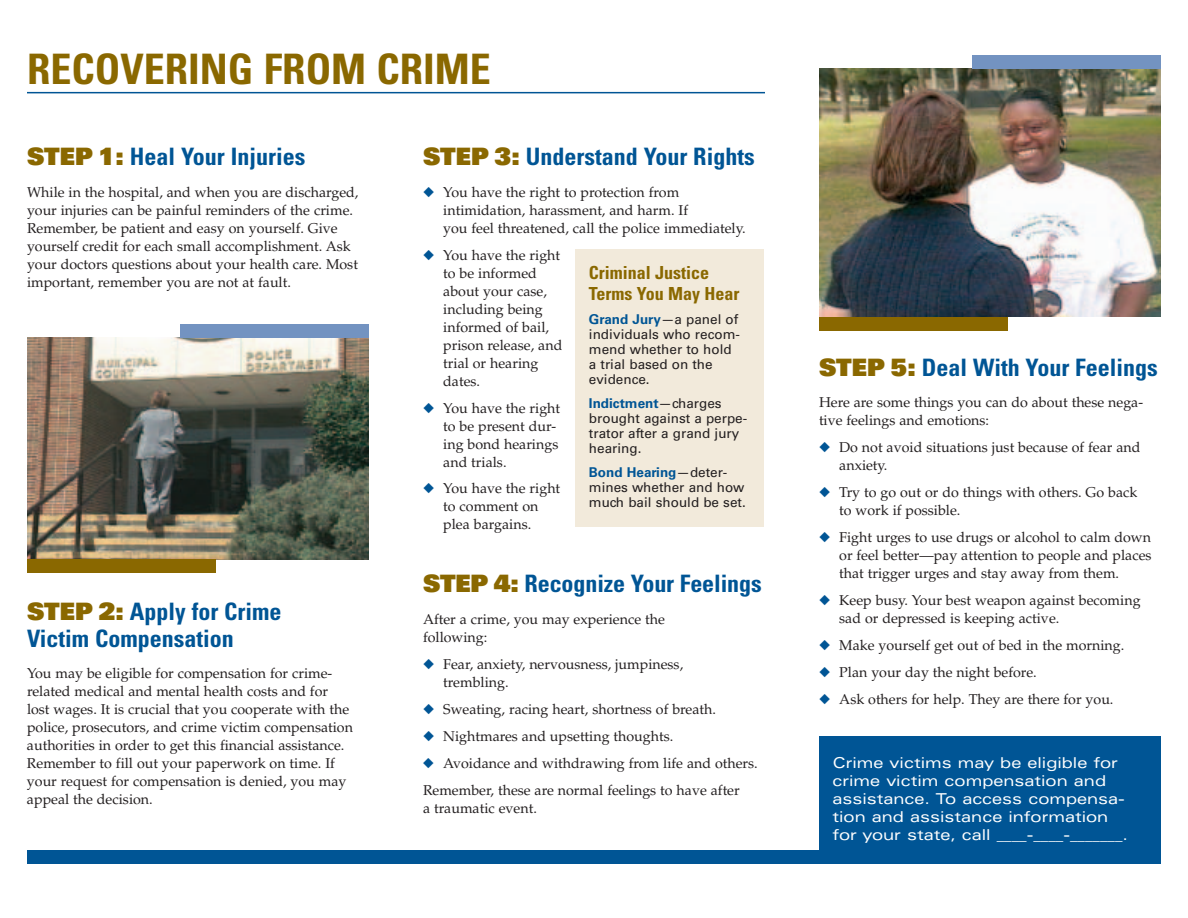
<style>
.page{position:relative;width:1188px;height:918px;background:#fff}
.page>*{position:absolute;margin:0;border:0;box-sizing:border-box;transform-origin:0 0}
.t1{font:700 condensed 42px "Univers";color:#8a6800}
.t2{font:700 condensed 24px/27px "Univers";color:#005595}
.t3{font:700 condensed 18px "Univers";color:#8a6800}
.t4{font:expanded 15px/18px "Univers";color:#fff}
.t5{font:14.25px/18px "Palatino";color:#231f20}
.t6{font:13.5px/15px "Univers";color:#231f20}
.t7{font:700 13.5px "Univers";color:#005595}
.s1{font-weight:900;font-stretch:normal;color:#8a6800}
.s2{color:#005595}
.s3{font-weight:700;color:#005595}
.s4{font-weight:400;color:#231f20}
</style>
<div class="page">
<div style="left:27px;top:850px;width:792px;height:14px;background:#005595"></div>
<div style="left:575px;top:250px;width:189px;height:277px;background:#f2eadb"></div>
<div style="left:819px;top:737px;width:342px;height:127px;background:#005595"></div>
<div style="left:819px;top:317px;width:189px;height:13px;background:#8a6800"></div>
<hr style="left:27px;top:92px;width:738px;height:1px;background:#005595">
<img style="left:27px;top:337px;width:342px;height:223px">
<div style="left:180px;top:324px;width:189px;height:13px;background:#7393c1"></div>
<div style="left:27px;top:560px;width:189px;height:13px;background:#8a6800"></div>
<img style="left:819px;top:68px;width:342px;height:249px">
<div style="left:972px;top:55px;width:189px;height:14px;background:#7393c1"></div>
<h1 class="t1" style="left:27px;top:54px;width:465px">RECOVERING FROM CRIME</h1>
<h2 class="t2" style="left:27px;top:145px;width:280px"><span class="s1">STEP 1:</span> Heal Your Injuries</h2>
<p class="t5" style="left:27px;top:184px;width:333px">While in the hospital, and when you are discharged, your injuries can be painful reminders of the crime.<br>Remember, be patient and easy on yourself. Give yourself credit for each small accomplishment. Ask your doctors questions about your health care. Most important, remember you are not at fault.</p>
<h2 class="t2" style="left:27px;top:599px;width:256px"><span class="s1">STEP 2:</span> Apply for Crime<br>Victim Compensation</h2>
<p class="t5" style="left:27px;top:666px;width:328px">You may be eligible for compensation for crime&shy;related medical and mental health costs and for lost wages. It is crucial that you cooperate with the police, prosecutors, and crime victim compensation</p>
<p class="t5" style="left:27px;top:738px;width:319px">authorities in order to get this financial assistance.</p>
<h2 class="t2" style="left:423px;top:145px;width:333px"><span class="s1">STEP 3:</span> Understand Your Rights</h2>
<p class="t5" style="left:443px;top:184px;width:304px;text-indent:-20px"><span class="s2">❒</span> You have the right to protection from intimidation, harassment, and harm. If<br>you feel threatened, call the police immediately.</p>
<p class="t5" style="left:423px;top:247px;width:139px;text-align:center"><span class="s2">❒</span> You have the right to be informed</p>
<p class="t3" style="left:589px;top:266px;width:122px">Criminal Justice</p>
<p class="t5" style="left:443px;top:283px;width:105px">about your case,</p>
<p class="t3" style="left:589px;top:287px;width:152px">Terms You May Hear</p>
<p class="t5" style="left:443px;top:301px;width:107px">including being informed of bail,</p>
<p class="t6" style="left:589px;top:313px;width:153px"><span class="s3">Grand Jury</span>—a panel of individuals who recom-</p>
<p class="t5" style="left:443px;top:337px;width:121px">prison release, and</p>
<p class="t6" style="left:589px;top:343px;width:144px">mend whether to hold</p>
<p class="t5" style="left:443px;top:355px;width:97px">trial or hearing</p>
<p class="t6" style="left:589px;top:358px;width:125px">a trial based on the</p>
<p class="t5" style="left:443px;top:373px;width:38px">dates.</p>
<p class="t6" style="left:589px;top:373px;width:62px">evidence.</p>
<p class="t5" style="left:423px;top:400px;width:139px"><span class="s2">❒</span> You have the right</p>
<p class="t7" style="left:589px;top:399px;width:134px">Indictment<span class="s4">—charges</span></p>
<p class="t5" style="left:443px;top:418px;width:115px">to be present dur-</p>
<p class="t6" style="left:589px;top:412px;width:160px">brought against a perpe&shy;trator after a grand jury</p>
<p class="t5" style="left:443px;top:436px;width:117px">ing bond hearings</p>
<p class="t6" style="left:589px;top:442px;width:54px">hearing.</p>
<p class="t5" style="left:443px;top:454px;width:65px">and trials.</p>
<p class="t7" style="left:589px;top:468px;width:140px">Bond Hearing<span class="s4">—deter-</span></p>
<p class="t5" style="left:423px;top:481px;width:139px"><span class="s2">❒</span> You have the right</p>
<p class="t6" style="left:589px;top:481px;width:157px">mines whether and how</p>
<p class="t5" style="left:443px;top:499px;width:97px">to comment on</p>
<p class="t6" style="left:589px;top:496px;width:158px">much bail should be set.</p>
<p class="t5" style="left:443px;top:517px;width:90px">plea bargains.</p>
<h2 class="t2" style="left:423px;top:572px;width:340px"><span class="s1">STEP 4:</span> Recognize Your Feelings</h2>
<p class="t5" style="left:423px;top:612px;width:243px">After a crime, you may experience the following:</p>
<p class="t5" style="left:443px;top:657px;width:242px;text-indent:-20px"><span class="s2">❒</span> Fear, anxiety, nervousness, jumpiness, trembling.</p>
<p class="t5" style="left:423px;top:702px;width:295px"><span class="s2">❒</span> Sweating, racing heart, shortness of breath.</p>
<p class="t5" style="left:423px;top:729px;width:252px"><span class="s2">❒</span> Nightmares and upsetting thoughts.</p>
<h2 class="t2" style="left:819px;top:356px;width:340px"><span class="s1">STEP 5:</span> Deal With Your Feelings</h2>
<p class="t5" style="left:819px;top:395px;width:326px">Here are some things you can do about these nega&shy;tive feelings and emotions:</p>
<p class="t5" style="left:839px;top:440px;width:303px;text-indent:-20px"><span class="s2">❒</span> Do not avoid situations just because of fear and anxiety.</p>
<p class="t5" style="left:839px;top:485px;width:300px;text-indent:-20px"><span class="s2">❒</span> Try to go out or do things with others. Go back to work if possible.</p>
<p class="t5" style="left:839px;top:530px;width:314px;text-align:justify;text-indent:-20px"><span class="s2">❒</span> Fight urges to use drugs or alcohol to calm down or feel better—pay attention to people and places that trigger urges and stay away from them.</p>
<p class="t5" style="left:839px;top:593px;width:303px;text-indent:-20px"><span class="s2">❒</span> Keep busy. Your best weapon against becoming sad or depressed is keeping active.</p>
<p class="t5" style="left:819px;top:638px;width:307px"><span class="s2">❒</span> Make yourself get out of bed in the morning.</p>
<p class="t5" style="left:819px;top:665px;width:219px"><span class="s2">❒</span> Plan your day the night before.</p>
<p class="t5" style="left:819px;top:692px;width:296px"><span class="s2">❒</span> Ask others for help. They are there for you.</p>
<p class="t5" style="left:27px;top:756px;width:309px">Remember to fill out your paperwork on time. If</p>
<p class="t5" style="left:423px;top:756px;width:336px"><span class="s2">❒</span> Avoidance and withdrawing from life and others.</p>
<p class="t4" style="left:832px;top:755px;width:287px">Crime victims may be eligible for</p>
<p class="t5" style="left:27px;top:774px;width:321px">your request for compensation is denied, you may</p>
<p class="t4" style="left:832px;top:773px;width:275px">crime victim compensation and</p>
<p class="t5" style="left:423px;top:783px;width:318px">Remember, these are normal feelings to have after</p>
<p class="t5" style="left:27px;top:792px;width:127px">appeal the decision.</p>
<p class="t4" style="left:832px;top:791px;width:294px">assistance. To access compensa-</p>
<p class="t5" style="left:423px;top:801px;width:115px">a traumatic event.</p>
<p class="t4" style="left:832px;top:809px;width:297px">tion and assistance information for your state, call ____-____-_______.</p>
</div>
